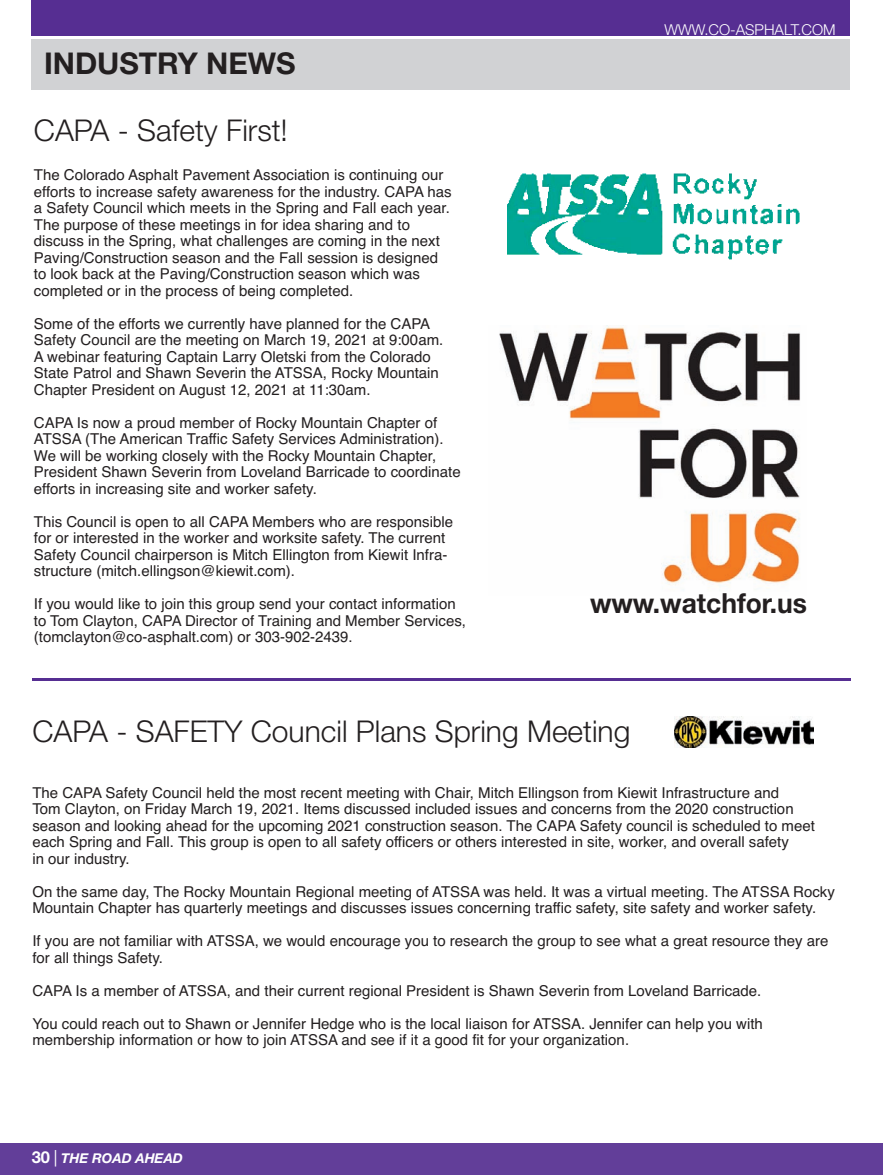
<style>
.page{position:relative;width:883px;height:1175px;background:#fff}
.page>*{position:absolute;margin:0;border:0;box-sizing:border-box;transform-origin:0 0}
.t1{font:300 30px "Helvetica Neue";color:#231f20}
.t2{font:700 30px "Helvetica Neue";color:#231f20}
.t3{font:700 27.75px "Helvetica Neue";color:#231f20;scale:.95 1}
.t4{font:15px/16.5px "Helvetica TT";color:#231f20}
.t5{font:300 15px "Helvetica Neue";color:#fff}
.t6{font:italic 700 13.5px "Helvetica Neue";color:#fff}
.s1{font-style:normal;font-size:16.5px}
.s2{font-weight:400;font-style:normal;font-size:16.5px}
</style>
<div class="page">
<div style="left:0;top:1142px;width:883px;height:32px;background:#623e99"></div>
<div style="left:31px;top:0;width:818px;height:35px;background:#562e92"></div>
<div style="left:31px;top:39px;width:818px;height:51px;background:#d1d2d4"></div>
<img style="left:499px;top:326px;width:301px;height:259px">
<img style="left:508px;top:173px;width:292px;height:87px">
<hr style="left:32px;top:677px;width:818px;height:3px;background:#562e92">
<img style="left:674px;top:716px;width:139px;height:31px">
<h1 class="t2" style="left:44px;top:52px;width:253px">INDUSTRY NEWS</h1>
<h1 class="t1" style="left:34px;top:112px;width:255px">CAPA - Safety First!</h1>
<p class="t4" style="left:34px;top:167px;width:419px">The Colorado Asphalt Pavement Association is continuing our efforts to increase safety awareness for the industry. CAPA has a Safety Council which meets in the Spring and Fall each year.<br>The purpose of these meetings in for idea sharing and to discuss in the Spring, what challenges are coming in the next Paving/Construction season and the Fall session is designed to look back at the Paving/Construction season which was completed or in the process of being completed.</p>
<p class="t4" style="left:34px;top:315px;width:411px">Some of the efforts we currently have planned for the CAPA Safety Council are the meeting on March 19, 2021 at 9:00am.<br>A webinar featuring Captain Larry Oletski from the Colorado State Patrol and Shawn Severin the ATSSA, Rocky Mountain Chapter President on August 12, 2021 at 11:30am.</p>
<p class="t4" style="left:34px;top:414px;width:428px">CAPA Is now a proud member of Rocky Mountain Chapter of ATSSA (The American Traffic Safety Services Administration).<br>We will be working closely with the Rocky Mountain Chapter, President Shawn Severin from Loveland Barricade to coordinate efforts in increasing site and worker safety.</p>
<p class="t4" style="left:34px;top:513px;width:421px">This Council is open to all CAPA Members who are responsible for or interested in the worker and worksite safety. The current Safety Council chairperson is Mitch Ellington from Kiewit Infra&shy;structure (mitch.ellingson@kiewit.com).</p>
<p class="t4" style="left:34px;top:596px;width:434px">If you would like to join this group send your contact information to Tom Clayton, CAPA Director of Training and Member Services, (tomclayton@co-asphalt.com) or 303-902-2439.</p>
<p class="t5" style="left:665px;top:20px;width:173px">WWW.CO-ASPHALT.COM</p>
<h2 class="t3" style="left:590px;top:593px;width:230px">www.watchfor.us</h2>
<h1 class="t1" style="left:32px;top:713px;width:599px">CAPA - SAFETY Council Plans Spring Meeting</h1>
<p class="t4" style="left:32px;top:784px;width:784px">The CAPA Safety Council held the most recent meeting with Chair, Mitch Ellingson from Kiewit Infrastructure and<br>Tom Clayton, on Friday March 19, 2021. Items discussed included issues and concerns from the 2020 construction season and looking ahead for the upcoming 2021 construction season. The CAPA Safety council is scheduled to meet each Spring and Fall. This group is open to all safety officers or others interested in site, worker, and overall safety<br>in our industry.</p>
<p class="t4" style="left:32px;top:883px;width:804px">On the same day, The Rocky Mountain Regional meeting of ATSSA was held. It was a virtual meeting. The ATSSA Rocky<br>Mountain Chapter has quarterly meetings and discusses issues concerning traffic safety, site safety and worker safety.</p>
<p class="t4" style="left:32px;top:932px;width:797px">If you are not familiar with ATSSA, we would encourage you to research the group to see what a great resource they are for all things Safety.</p>
<p class="t4" style="left:32px;top:982px;width:730px">CAPA Is a member of ATSSA, and their current regional President is Shawn Severin from Loveland Barricade.</p>
<p class="t4" style="left:32px;top:1015px;width:732px">You could reach out to Shawn or Jennifer Hedge who is the local liaison for ATSSA. Jennifer can help you with membership information or how to join ATSSA and see if it a good fit for your organization.</p>
<p class="t6" style="left:32px;top:1153px;width:153px"><span class="s1">30</span> <span class="s2">|</span> THE ROAD AHEAD</p>
</div>
